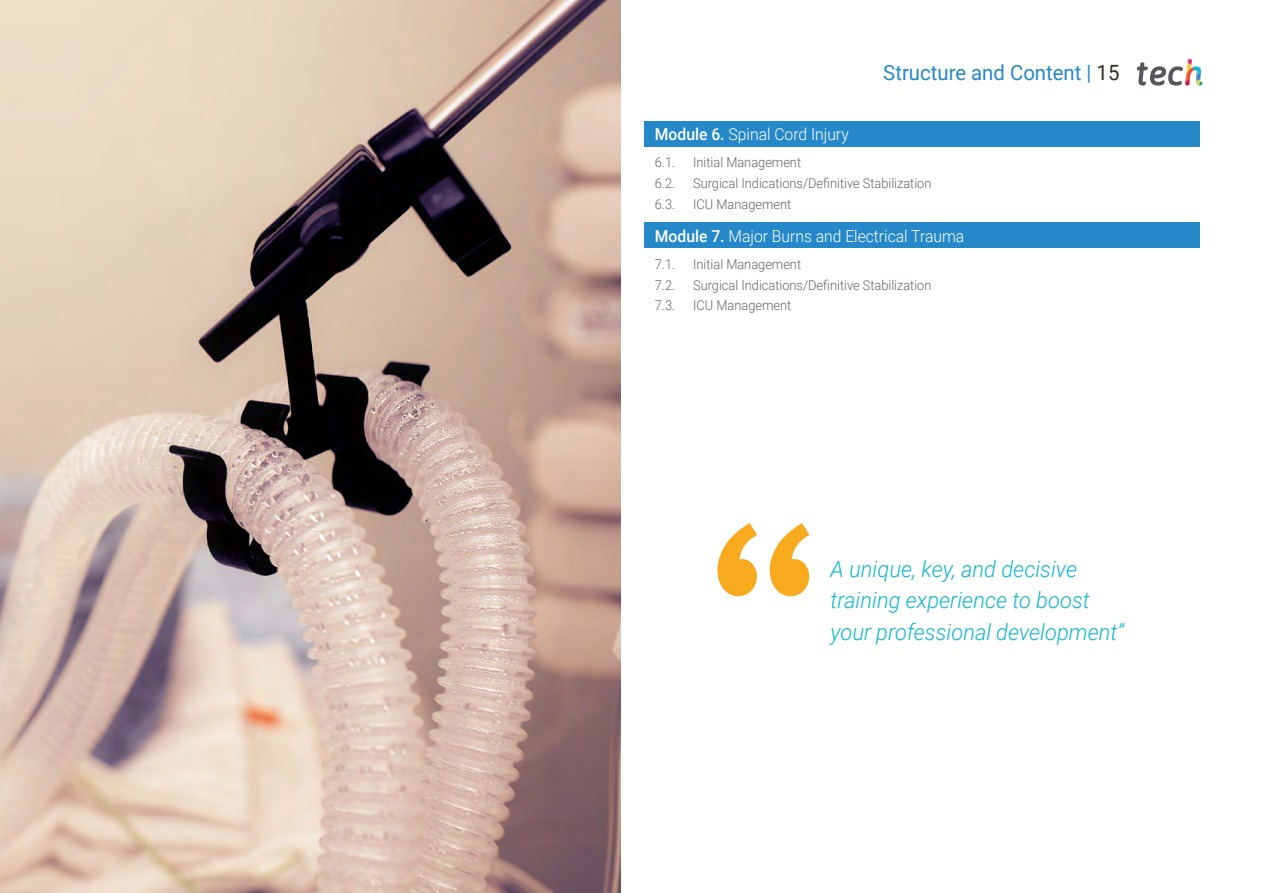
<style>
.page{position:relative;width:1263px;height:893px;background:#fff}
.page>*{position:absolute;margin:0;border:0;box-sizing:border-box;transform-origin:0 0}
.t1{font:italic 300 22.5px/31.5px "Roboto";color:#0fb6cf}
.t2{font:21px "Roboto";color:#2488c9}
.t3{font:300 16.5px "Roboto";color:#fff;scale:.95 1}
.t4{font:300 13.5px "Roboto";color:#61646a;scale:.95 1}
.s1{color:#312e20}
.s2{font-weight:500}
</style>
<div class="page">
<svg style="left:717px;top:523px;width:92px;height:73px"></svg>
<img style="left:0;top:0;width:621px;height:893px">
<div style="left:644px;top:121px;width:555px;height:25px;background:#2488c9"></div>
<div style="left:644px;top:223px;width:555px;height:25px;background:#2488c9"></div>
<svg style="left:1137px;top:59px;width:65px;height:27px"></svg>
<h2 class="t2" style="left:883px;top:57px;width:238px">Structure and Content | <span class="s1">15</span></h2>
<p class="t3" style="left:655px;top:123px;width:206px"><span class="s2">Module 6.</span> Spinal Cord Injury</p>
<p class="t4" style="left:655px;top:153px;width:23px">6.1.</p>
<p class="t4" style="left:693px;top:153px;width:115px">Initial Management</p>
<p class="t4" style="left:655px;top:174px;width:23px">6.2.</p>
<p class="t4" style="left:693px;top:174px;width:252px">Surgical Indications/Definitive Stabilization</p>
<p class="t4" style="left:655px;top:194px;width:23px">6.3.</p>
<p class="t4" style="left:693px;top:194px;width:105px">ICU Management</p>
<p class="t3" style="left:655px;top:224px;width:327px"><span class="s2">Module 7.</span> Major Burns and Electrical Trauma</p>
<p class="t4" style="left:655px;top:255px;width:23px">7.1.</p>
<p class="t4" style="left:693px;top:255px;width:115px">Initial Management</p>
<p class="t4" style="left:655px;top:275px;width:23px">7.2.</p>
<p class="t4" style="left:693px;top:275px;width:252px">Surgical Indications/Definitive Stabilization</p>
<p class="t4" style="left:655px;top:296px;width:23px">7.3.</p>
<p class="t4" style="left:693px;top:296px;width:105px">ICU Management</p>
<h1 class="t1" style="left:830px;top:552px;width:295px">A unique, key, and decisive training experience to boost your professional development”</h1>
</div>
